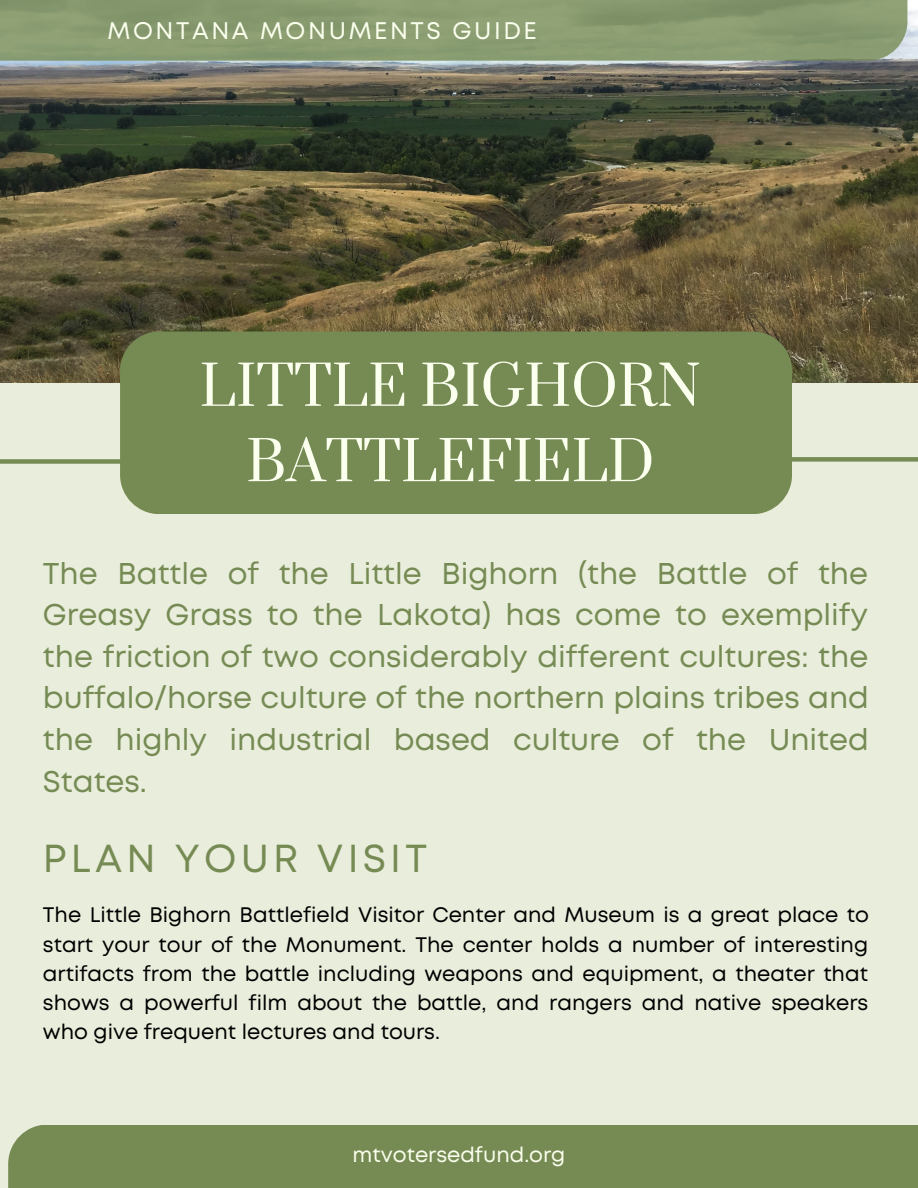
<style>
.page{position:relative;width:918px;height:1188px;background:#e9eddb}
.page>*{position:absolute;margin:0;border:0;box-sizing:border-box;transform-origin:0 0}
.t1{font:54px/75.3px "Prata";color:#fbffed;text-align:center}
.t2{font:39px "Mont";letter-spacing:.11em;color:#768b54}
.t3{font:30px/41.7px "Mont";color:#768b54;text-align:justify}
.t4{font:24px "Mont";letter-spacing:.11em;color:#fbffed}
.t5{font:21px/29.2px "Mont";color:#000;text-align:justify}
.t6{font:21px "Mont";color:#fbffed}
</style>
<div class="page">
<img style="left:0;top:0;width:918px;height:382px">
<div style="left:0;top:459px;width:143px;height:5px;background:#768b54"></div>
<div style="left:745px;top:457px;width:173px;height:5px;background:#768b54"></div>
<div style="left:120px;top:332px;width:672px;height:182px;background:#768b54;border-radius:39px"></div>
<div style="left:8px;top:1125px;width:910px;height:63px;background:#768b54"></div>
<div style="left:0;top:0;width:907px;height:61px;background:#8a9c71"></div>
<p class="t4" style="left:108px;top:22px;width:431px">MONTANA MONUMENTS GUIDE</p>
<p class="t1" style="left:200px;top:351px;width:503px">LITTLE BIGHORN<br>BATTLEFIELD</p>
<p class="t3" style="left:43px;top:554px;width:828px">The Battle of the Little Bighorn (the Battle of the Greasy Grass to the Lakota) has come to exemplify the friction of two considerably different cultures: the buffalo/horse culture of the northern plains tribes and the highly industrial based culture of the United States.</p>
<p class="t2" style="left:43px;top:844px;width:386px">PLAN YOUR VISIT</p>
<p class="t5" style="left:43px;top:902px;width:827px">The Little Bighorn Battlefield Visitor Center and Museum is a great place to start your tour of the Monument. The center holds a number of interesting artifacts from the battle including weapons and equipment, a theater that shows a powerful film about the battle, and rangers and native speakers who give frequent lectures and tours.</p>
<p class="t6" style="left:353px;top:1147px;width:214px">mtvotersedfund.org</p>
</div>
